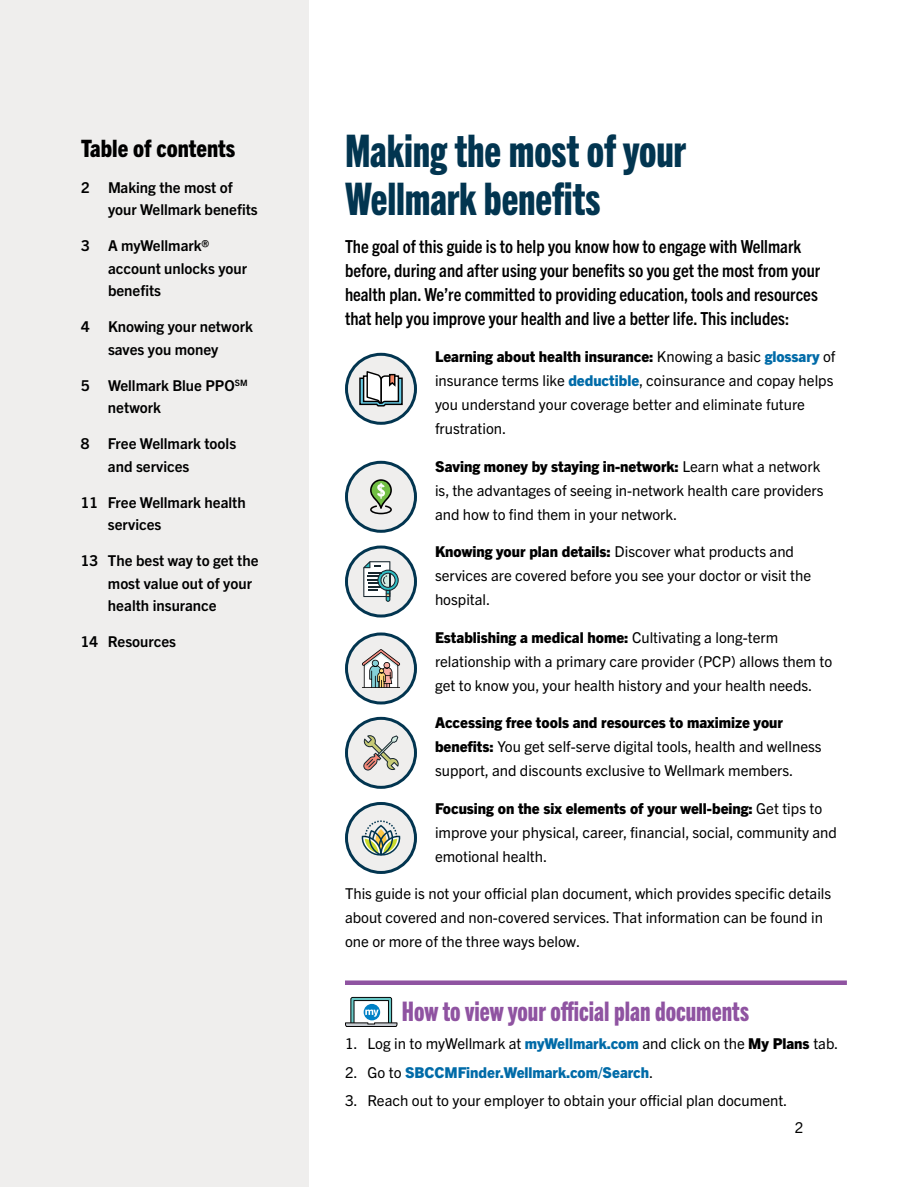
<style>
.page{position:relative;width:918px;height:1188px;background:#fff}
.page>*{position:absolute;margin:0;border:0;box-sizing:border-box;transform-origin:0 0}
.t1{font:45px/48px "Trade Gothic Next LT Pro Hv Cm";letter-spacing:-.005em;color:#023550}
.t2{font:27px "Trade Gothic Next LT Pro Hv Cm";color:#8f53a1}
.t3{font:800 condensed 24px "Trade Gothic Next LT Pro";color:#000}
.t4{font:700 condensed 18px/24px "Trade Gothic Next LT Pro";color:#000}
.t5{font:15px/24px "Trade Gothic Next LT Pro";color:#000}
.t6{font:700 15px/22.5px "Trade Gothic Next LT Pro";color:#000}
.t7{font:800 15px "Trade Gothic Next LT Pro";color:#006ba8}
.s1{font-weight:800}
.s2{font-weight:800;color:#006ba8}
.s3{font-weight:400;color:#000}
</style>
<div class="page">
<div style="left:0;top:0;width:309px;height:1186px;background:#efeeed"></div>
<div style="left:345px;top:980px;width:502px;height:5px;background:#8f53a1"></div>
<svg style="left:345px;top:997px;width:53px;height:30px"></svg>
<div style="left:346px;top:803px;width:70px;height:69px;background:#efeeed;border-radius:50%"></div>
<div style="left:345px;top:802px;width:72px;height:72px;border:3px solid #023550;border-radius:50%"></div>
<svg style="left:361px;top:820px;width:40px;height:36px"></svg>
<div style="left:346px;top:718px;width:70px;height:69px;background:#efeeed;border-radius:50%"></div>
<div style="left:345px;top:717px;width:72px;height:72px;border:3px solid #023550;border-radius:50%"></div>
<svg style="left:363px;top:735px;width:36px;height:36px"></svg>
<div style="left:346px;top:634px;width:70px;height:69px;background:#efeeed;border-radius:50%"></div>
<div style="left:345px;top:633px;width:72px;height:72px;border:3px solid #023550;border-radius:50%"></div>
<svg style="left:362px;top:649px;width:38px;height:39px"></svg>
<div style="left:346px;top:547px;width:70px;height:69px;background:#efeeed;border-radius:50%"></div>
<div style="left:345px;top:546px;width:72px;height:72px;border:3px solid #023550;border-radius:50%"></div>
<svg style="left:363px;top:561px;width:36px;height:41px"></svg>
<div style="left:346px;top:354px;width:70px;height:69px;background:#efeeed;border-radius:50%"></div>
<div style="left:345px;top:353px;width:72px;height:72px;border:3px solid #023550;border-radius:50%"></div>
<svg style="left:359px;top:371px;width:44px;height:36px"></svg>
<div style="left:346px;top:462px;width:70px;height:69px;background:#efeeed;border-radius:50%"></div>
<div style="left:345px;top:461px;width:72px;height:72px;border:3px solid #023550;border-radius:50%"></div>
<svg style="left:370px;top:479px;width:22px;height:35px"></svg>
<h2 class="t3" style="left:81px;top:132px;width:156px">Table of contents</h2>
<p class="t6" style="left:108px;top:175px;width:151px;text-indent:-27px">2 Making the most of your Wellmark benefits</p>
<p class="t6" style="left:108px;top:233px;width:141px;text-indent:-27px">3 A myWellmark® account unlocks your benefits</p>
<p class="t6" style="left:81px;top:314px;width:173px;text-align:center">4 Knowing your network saves you money</p>
<p class="t6" style="left:108px;top:373px;width:141px;text-indent:-27px">5 Wellmark Blue PPO<sup>SM </sup>network</p>
<p class="t6" style="left:108px;top:431px;width:130px;text-indent:-27px">8 Free Wellmark tools and services</p>
<p class="t6" style="left:108px;top:490px;width:139px;text-indent:-27px">11 Free Wellmark health services</p>
<p class="t6" style="left:108px;top:548px;width:152px;text-indent:-27px">13 The best way to get the most value out of your health insurance</p>
<p class="t6" style="left:81px;top:629px;width:97px">14 Resources</p>
<h2 class="t1" style="left:345px;top:124px;width:343px">Making the most of your<br>Wellmark benefits</h2>
<p class="t4" style="left:345px;top:233px;width:477px">The goal of this guide is to help you know how to engage with Wellmark before, during and after using your benefits so you get the most from your health plan. We’re committed to providing education, tools and resources that help you improve your health and live a better life. This includes:</p>
<p class="t5" style="left:435px;top:344px;width:402px"><span class="s1">Learning about health insurance:</span> Knowing a basic <span class="s2">glossary</span> of insurance terms like <span class="s2">deductible</span>, coinsurance and copay helps you understand your coverage better and eliminate future frustration.</p>
<p class="t5" style="left:435px;top:453px;width:390px"><span class="s1">Saving money by staying in-network:</span> Learn what a network is, the advantages of seeing in-network health care providers and how to find them in your network.</p>
<p class="t5" style="left:435px;top:539px;width:378px"><span class="s1">Knowing your plan details:</span> Discover what products and services are covered before you see your doctor or visit the hospital.</p>
<p class="t5" style="left:435px;top:624px;width:399px"><span class="s1">Establishing a medical home:</span> Cultivating a long-term relationship with a primary care provider (PCP) allows them to get to know you, your health history and your health needs.</p>
<p class="t5" style="left:435px;top:710px;width:388px"><span class="s1">Accessing free tools and resources to maximize your benefits:</span> You get self-serve digital tools, health and wellness support, and discounts exclusive to Wellmark members.</p>
<p class="t5" style="left:435px;top:795px;width:404px"><span class="s1">Focusing on the six elements of your well-being:</span> Get tips to improve your physical, career, financial, social, community and emotional health.</p>
<p class="t5" style="left:345px;top:881px;width:488px">This guide is not your official plan document, which provides specific details about covered and non-covered services. That information can be found in one or more of the three ways below.</p>
<h3 class="t2" style="left:402px;top:993px;width:349px">How to view your official plan documents</h3>
<p class="t5" style="left:345px;top:1031px;width:495px">1. Log in to myWellmark at <span class="s2">myWellmark.com</span> and click on the <span class="s1">My Plans</span> tab.</p>
<p class="t7" style="left:345px;top:1062px;width:310px"><span class="s3">2. Go to</span> SBCCMFinder.Wellmark.com/Search<span class="s3">.</span></p>
<p class="t5" style="left:345px;top:1088px;width:444px">3. Reach out to your employer to obtain your official plan document.</p>
<p class="t5" style="left:795px;top:1114px;width:10px">2</p>
</div>
